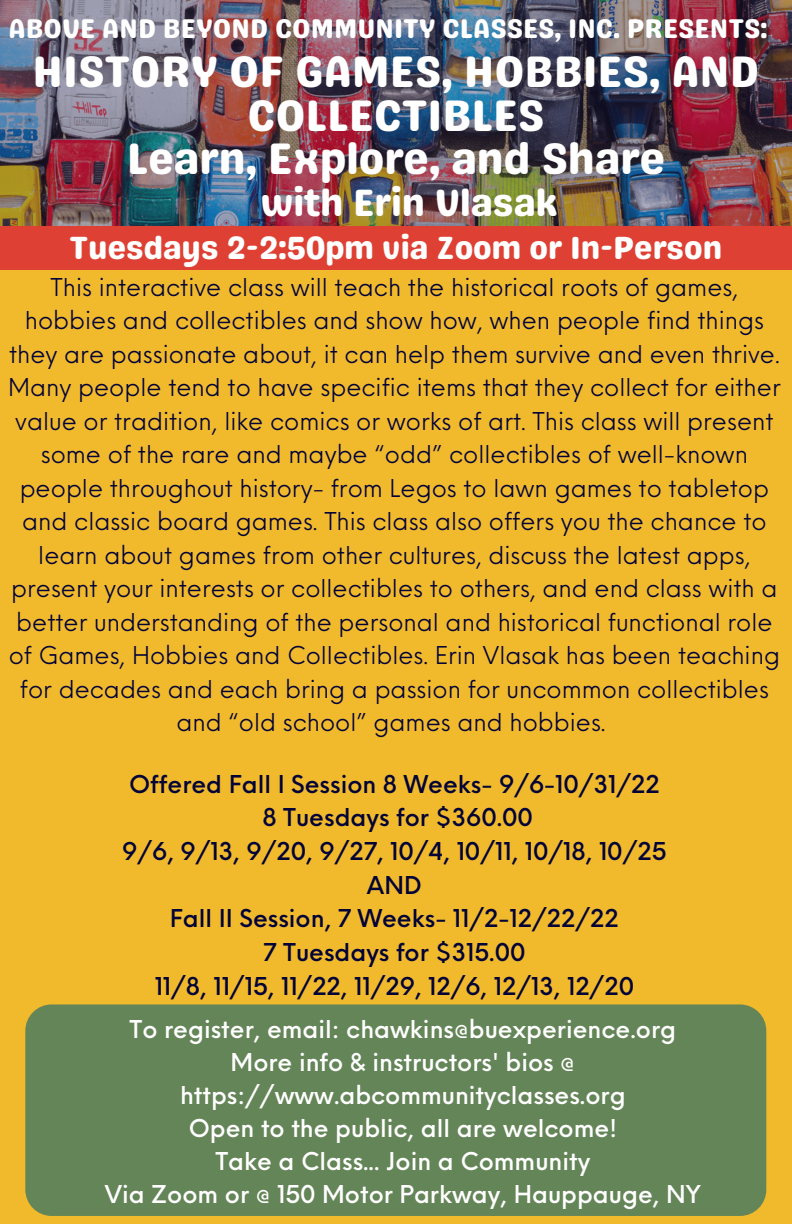
<style>
.page{position:relative;width:792px;height:1224px;background:#f1ba2d}
.page>*{position:absolute;margin:0;border:0;box-sizing:border-box;transform-origin:0 0}
.t1{font:44px/43.6px "Genty Sans";color:#fff;text-align:center}
.t2{font:38px "Genty Sans";color:#fff}
.t3{font:32px "Genty Sans";color:#fff}
.t4{font:27px "Genty Sans";color:#fff}
.t5{font:24px/33.6px "Neue Einstellung";color:#030337;text-align:center}
.t6{font:500 24px/33px "Neue Einstellung";color:#fff;text-align:center}
.t7{font:500 24px/33.6px "Neue Einstellung";color:#030337;text-align:center}
</style>
<div class="page">
<img style="left:0;top:0;width:792px;height:226px">
<div style="left:25px;top:1004px;width:741px;height:212px;background:#648557;border-radius:26px"></div>
<div style="left:0;top:226px;width:792px;height:44px;background:#de4134"></div>
<p class="t4" style="left:8px;top:12px;width:761px">ABOVE AND BEYOND COMMUNITY CLASSES, INC. PRESENTS:</p>
<h1 class="t1" style="left:33px;top:50px;width:728px">HISTORY OF GAMES, HOBBIES, AND<br>COLLECTIBLES<br>Learn, Explore, and Share</h1>
<h2 class="t2" style="left:261px;top:180px;width:299px">with Erin Vlasak</h2>
<h3 class="t3" style="left:70px;top:229px;width:654px">Tuesdays 2-2:50pm via Zoom or In-Person</h3>
<p class="t5" style="left:8px;top:268px;width:774px">This interactive class will teach the historical roots of games, hobbies and collectibles and show how, when people find things they are passionate about, it can help them survive and even thrive.<br>Many people tend to have specific items that they collect for either value or tradition, like comics or works of art. This class will present some of the rare and maybe “odd” collectibles of well-known people throughout history- from Legos to lawn games to tabletop and classic board games. This class also offers you the chance to learn about games from other cultures, discuss the latest apps, present your interests or collectibles to others, and end class with a better understanding of the personal and historical functional role of Games, Hobbies and Collectibles. Erin Vlasak has been teaching for decades and each bring a passion for uncommon collectibles and “old school” games and hobbies.</p>
<p class="t7" style="left:122px;top:765px;width:546px">Offered Fall I Session 8 Weeks- 9/6-10/31/22<br>8 Tuesdays for $360.00<br>9/6, 9/13, 9/20, 9/27, 10/4, 10/11, 10/18, 10/25<br>AND<br>Fall II Session, 7 Weeks- 11/2-12/22/22<br>7 Tuesdays for $315.00<br>11/8, 11/15, 11/22, 11/29, 12/6, 12/13, 12/20</p>
<p class="t6" style="left:105px;top:1011px;width:598px">To register, email: chawkins@buexperience.org More info &amp; instructors' bios @ https://www.abcommunityclasses.org<br>Open to the public, all are welcome!<br>Take a Class... Join a Community<br>Via Zoom or @ 150 Motor Parkway, Hauppauge, NY</p>
</div>
